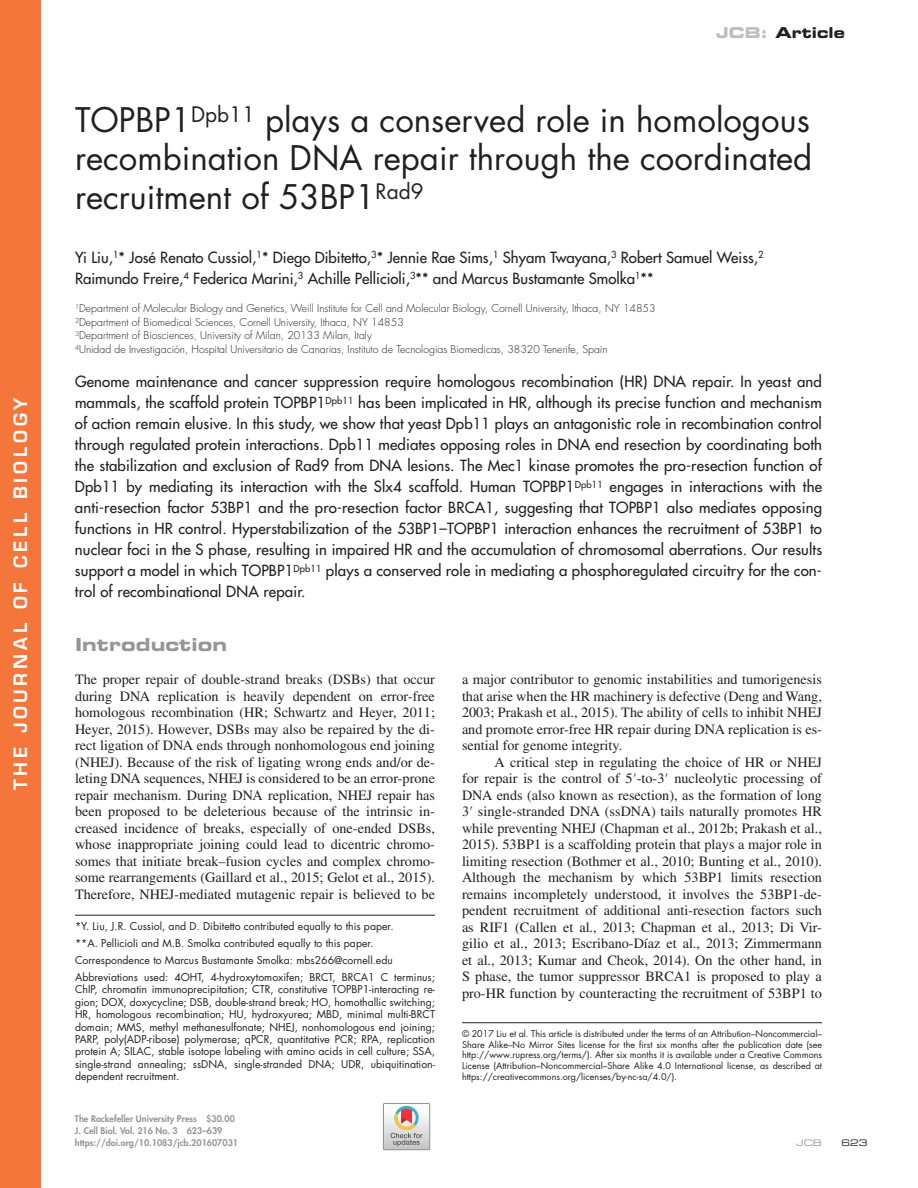
<style>
.page{position:relative;width:918px;height:1188px;background:#fff}
.page>*{position:absolute;margin:0;border:0;box-sizing:border-box;transform-origin:0 0}
.t1{font:33px/38.2px "Futura Std";color:#231f20;text-align:justify}
.t2{font:600 18px "Eurostile LT Std";letter-spacing:.205em;color:#fff}
.t3{font:18px "Eurostile LT Std Bold Ex 2";letter-spacing:.005em;color:#949698}
.t4{font:500 15px/21px "Futura Std";color:#231f20;text-align:justify}
.t5{font:15px "Eurostile LT Std Bold Ex 2";color:#231f20}
.t6{font:14.25px/16.5px "Times LT Std";color:#231f20;text-align:justify}
.t7{font:10.5px/12.5px "Futura Std";color:#231f20}
.t8{font:300 10.5px/13.5px "Futura Std";color:#231f20}
.t9{font:9px/10.8px "Futura Std";color:#231f20;text-align:justify}
.t10{font:800 9px/12px "Futura Std";color:#949698}
.t11{font:9px "Eurostile LT Std Ex 2";color:#949698}
.t12{font:9px "Eurostile LT Std Ex 2";color:#231f20}
.s1{color:#bcbec0}
.s2{font-family:"STIX General"}
</style>
<div class="page">
<div style="left:0;top:0;width:40px;height:1188px;background:#f4763b"></div>
<svg style="left:383px;top:1103px;width:47px;height:47px"></svg>
<hr style="left:75px;top:915px;width:360px;height:1px;background:#231f20">
<hr style="left:462px;top:1022px;width:360px;height:1px;background:#231f20">
<p class="t2" style="left:9px;top:790px;width:395px;rotate:-90deg">THE JOURNAL OF CELL BIOLOGY</p>
<p class="t5" style="left:716px;top:22px;width:130px"><span class="s1">JCB:</span> Article</p>
<h1 class="t1" style="left:75px;top:101px;width:739px">TOPBP1<sup>Dpb11</sup> plays a conserved role in homologous recombination DNA repair through the coordinated recruitment of 53BP1<sup>Rad9</sup></h1>
<p class="t4" style="left:75px;top:247px;width:690px">Yi Liu,<sup>1</sup>* José Renato Cussiol,<sup>1</sup>* Diego Dibitetto,<sup>3</sup>* Jennie Rae Sims,<sup>1</sup> Shyam Twayana,<sup>3</sup> Robert Samuel Weiss,<sup>2<br></sup>Raimundo Freire,<sup>4</sup> Federica Marini,<sup>3</sup> Achille Pellicioli,<sup>3</sup>** and Marcus Bustamante Smolka<sup>1</sup>**</p>
<p class="t8" style="left:75px;top:302px;width:582px"><sup>1</sup>Department of Molecular Biology and Genetics, Weill Institute for Cell and Molecular Biology, Cornell University, Ithaca, NY 14853<br><sup>2</sup>Department of Biomedical Sciences, Cornell University, Ithaca, NY 14853<br><sup>3</sup>Department of Biosciences, University of Milan, 20133 Milan, Italy<br><sup>4</sup>Unidad de Investigación, Hospital Universitario de Canarias, Instituto de Tecnologias Biomedicas, 38320 Tenerife, Spain</p>
<p class="t4" style="left:75px;top:371px;width:749px">Genome maintenance and cancer suppression require homologous recombination (HR) DNA repair. In yeast and mammals, the scaffold protein TOPBP1<sup>Dpb11</sup> has been implicated in HR, although its precise function and mechanism of action remain elusive. In this study, we show that yeast Dpb11 plays an antagonistic role in recombination control through regulated protein interactions. Dpb11 mediates opposing roles in DNA end resection by coordinating both the stabilization and exclusion of Rad9 from DNA lesions. The Mec1 kinase promotes the pro-resection function of Dpb11 by mediating its interaction with the Slx4 scaffold. Human TOPBP1<sup>Dpb11</sup> engages in interactions with the anti-resection factor 53BP1 and the pro-resection factor BRCA1, suggesting that TOPBP1 also mediates opposing functions in HR control. Hyperstabilization of the 53BP1–TOPBP1 interaction enhances the recruitment of 53BP1 to nuclear foci in the S phase, resulting in impaired HR and the accumulation of chromosomal aberrations. Our results support a model in which TOPBP1<sup>Dpb11</sup> plays a conserved role in mediating a phosphoregulated circuitry for the con&shy;trol of recombinational DNA repair.</p>
<p class="t3" style="left:75px;top:632px;width:154px">Introduction</p>
<p class="t6" style="left:75px;top:671px;width:362px">The proper repair of double-strand breaks (DSBs) that occur during DNA replication is heavily dependent on error-free homologous recombination (HR; Schwartz and Heyer, 2011; Heyer, 2015). However, DSBs may also be repaired by the di&shy;rect ligation of DNA ends through nonhomologous end joining (NHEJ). Because of the risk of ligating wrong ends and/or de&shy;leting DNA sequences, NHEJ is considered to be an error-prone repair mechanism. During DNA replication, NHEJ repair has been proposed to be deleterious because of the intrinsic in&shy;creased incidence of breaks, especially of one-ended DSBs, whose inappropriate joining could lead to dicentric chromo&shy;somes that initiate break–fusion cycles and complex chromo&shy;some rearrangements (Gaillard et al., 2015; Gelot et al., 2015).<br>Therefore, NHEJ-mediated mutagenic repair is believed to be</p>
<p class="t6" style="left:462px;top:671px;width:362px">a major contributor to genomic instabilities and tumorigenesis that arise when the HR machinery is defective (Deng and Wang, 2003; Prakash et al., 2015). The ability of cells to inhibit NHEJ and promote error-free HR repair during DNA replication is es&shy;sential for genome integrity.</p>
<p class="t6" style="left:462px;top:753px;width:362px;text-indent:32px">A critical step in regulating the choice of HR or NHEJ for repair is the control of 5<span class="s2">′</span>-to-3<span class="s2">′</span> nucleolytic processing of DNA ends (also known as resection), as the formation of long 3<span class="s2">′</span> single-stranded DNA (ssDNA) tails naturally promotes HR while preventing NHEJ (Chapman et al., 2012b; Prakash et al., 2015). 53BP1 is a scaffolding protein that plays a major role in limiting resection (Bothmer et al., 2010; Bunting et al., 2010).<br>Although the mechanism by which 53BP1 limits resection remains incompletely understood, it involves the 53BP1-de&shy;pendent recruitment of additional anti-resection factors such as RIF1 (Callen et al., 2013; Chapman et al., 2013; Di Vir&shy;gilio et al., 2013; Escribano-Díaz et al., 2013; Zimmermann et al., 2013; Kumar and Cheok, 2014). On the other hand, in S phase, the tumor suppressor BRCA1 is proposed to play a pro-HR function by counteracting the recruitment of 53BP1 to</p>
<p class="t7" style="left:75px;top:918px;width:362px;line-height:16.8px">*Y. Liu, J.R. Cussiol, and D. Dibitetto contributed equally to this paper.<br>**A. Pellicioli and M.B. Smolka contributed equally to this paper.<br>Correspondence to Marcus Bustamante Smolka: mbs266@cornell.edu Abbreviations used: 4OHT, 4-hydroxytomoxifen; BRCT, BRCA1 C terminus;</p>
<p class="t7" style="left:75px;top:983px;width:362px;text-align:justify">ChIP, chromatin immunoprecipitation; CTR, constitutive TOPBP1-interacting re&shy;gion; DOX, doxycycline; DSB, double-strand break; HO, homothallic switching; HR, homologous recombination; HU, hydroxyurea; MBD, minimal multi-BRCT domain; MMS, methyl methanesulfonate; NHEJ, nonhomologous end joining; PARP, poly(ADP-ribose) polymerase; qPCR, quantitative PCR; RPA, replication protein A; SILAC, stable isotope labeling with amino acids in cell culture; SSA, single-strand annealing; ssDNA, single-stranded DNA; UDR, ubiquitination&shy;dependent recruitment.</p>
<p class="t9" style="left:462px;top:1028px;width:362px">© 2017 Liu et al. This article is distributed under the terms of an Attribution–Noncommercial– Share Alike–No Mirror Sites license for the first six months after the publication date (see http://www.rupress.org/terms/). After six months it is available under a Creative Commons License (Attribution–Noncommercial–Share Alike 4.0 International license, as described at https://creativecommons.org/licenses/by-nc-sa/4.0/).</p>
<p class="t10" style="left:75px;top:1112px;width:165px">The Rockefeller University Press $30.00<br>J. Cell Biol. Vol. 216 No. 3 623–639 https://doi.org/10.1083/jcb.201607031</p>
<p class="t11" style="left:796px;top:1136px;width:27px">JCB</p>
<p class="t12" style="left:842px;top:1136px;width:28px">623</p>
</div>
